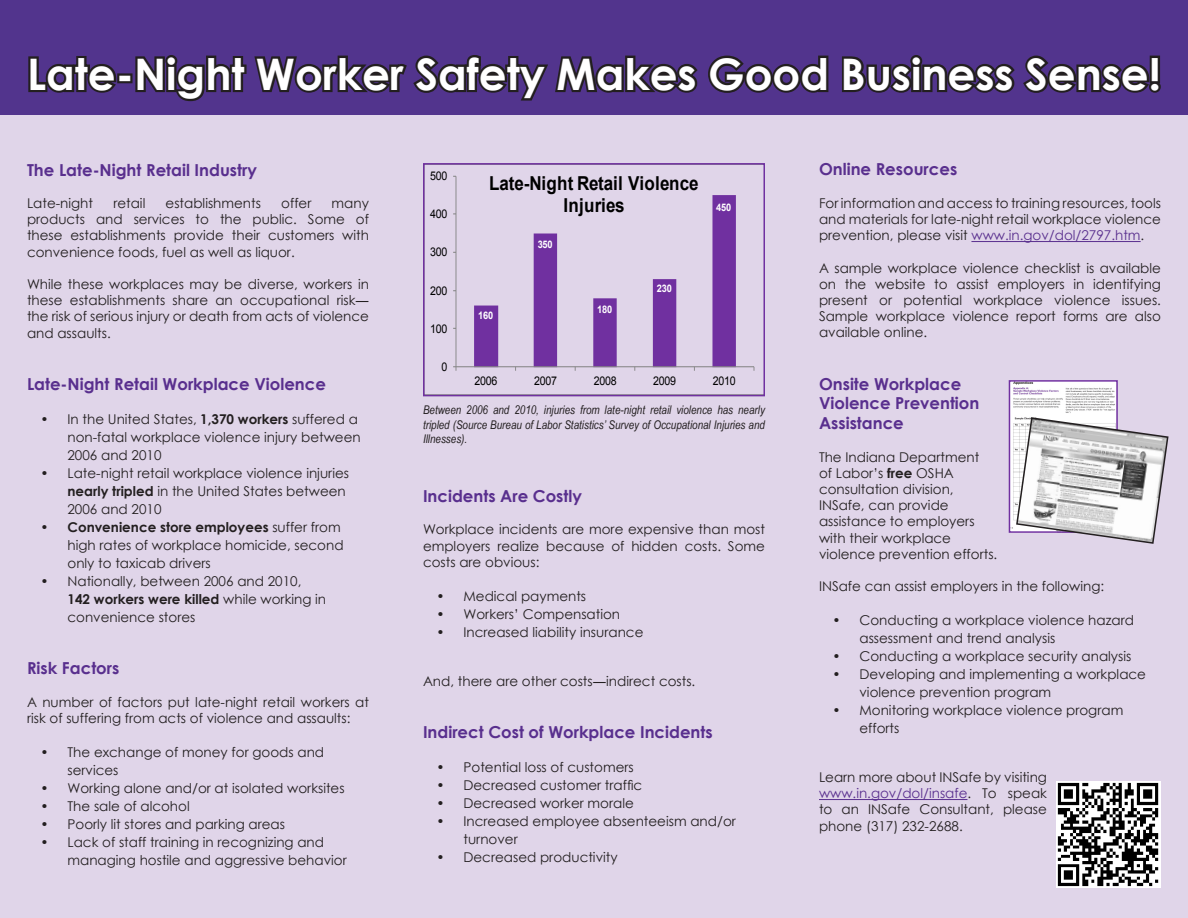
<style>
.page{position:relative;width:1188px;height:918px;background:#fff}
.page>*{position:absolute;margin:0;border:0;box-sizing:border-box;transform-origin:0 0}
.t1{font:700 43.5px "Century Gothic";color:#fff}
.t2{font:700 19.2px/21.6px "Arial";letter-spacing:.015em;color:#000;text-align:center;scale:.89 1}
.t3{font:700 16.5px/19.8px "Century Gothic";color:#592f8e}
.t4{font:13.5px/16.2px "Century Gothic";color:#231f20}
.t5{font:italic 12px/14.4px "Arial Narrow";color:#231f20;text-align:justify}
.t6{font:12px "Arial";letter-spacing:-.025em;color:#000;scale:.89 1}
.t7{font:700 10.35px "Arial";letter-spacing:-.02em;color:#fff;scale:.89 1}
.s1{font-family:"Arial"}
.s2{font-weight:700}
.s3{color:#592f8e}
</style>
<div class="page">
<div style="left:0;top:0;width:1188px;height:116px;background:#52348d"></div>
<div style="left:0;top:116px;width:1188px;height:802px;background:#e0d5e9"></div>
<svg style="left:26px;top:54px;width:93px;height:42px;background:#392854"></svg>
<div style="left:117px;top:73px;width:16px;height:10px;border:4px solid #231f20"></div>
<svg style="left:133px;top:51px;width:698px;height:53px;background:#3e2b60"></svg>
<svg style="left:840px;top:51px;width:325px;height:45px;background:#3a2957"></svg>
<img style="left:1056px;top:782px;width:105px;height:105px">
<hr style="left:971px;top:241px;width:170px;height:1px;background:#592f8e">
<hr style="left:819px;top:799px;width:148px;height:1px;background:#592f8e">
<svg style="left:474px;top:195px;width:262px;height:171px"></svg>
<hr style="left:456px;top:176px;width:1px;height:191px;background:#868686">
<hr style="left:456px;top:366px;width:298px;height:1px;background:#868686">
<svg style="left:453px;top:366px;width:4px;height:5px"></svg>
<div style="left:476px;top:307px;width:21px;height:16px;background:#7030a0"></div>
<div style="left:535px;top:236px;width:21px;height:15px;background:#7030a0"></div>
<div style="left:594px;top:301px;width:22px;height:15px;background:#7030a0"></div>
<div style="left:654px;top:280px;width:22px;height:15px;background:#7030a0"></div>
<div style="left:713px;top:199px;width:21px;height:15px;background:#7030a0"></div>
<div style="left:423px;top:163px;width:342px;height:233px;border:2px solid #7030a0"></div>
<img style="left:1012px;top:383px;width:103px;height:147px">
<div style="left:1009px;top:380px;width:109px;height:153px;border:2px solid #7030a0"></div>
<svg style="left:1015px;top:416px;width:154px;height:128px"></svg>
<p class="t1" style="left:27px;top:41px;width:1136px">Late-Night Worker Safety Makes Good Business Sense!</p>
<p class="t3" style="left:27px;top:159px;width:232px">The Late-Night Retail Industry</p>
<p class="t4" style="left:27px;top:195px;width:68px">Late-night</p>
<p class="t4" style="left:113px;top:195px;width:34px">retail</p>
<p class="t4" style="left:166px;top:195px;width:97px">establishments</p>
<p class="t4" style="left:281px;top:195px;width:32px">offer</p>
<p class="t4" style="left:27px;top:195px;width:344px;text-align:justify;text-indent:305px">many products and services to the public. Some of these establishments provide their customers with convenience foods, fuel as well as liquor.</p>
<p class="t4" style="left:27px;top:276px;width:344px;text-align:justify">While these workplaces may be diverse, workers in these establishments share an occupational risk<span class="s1">― </span>the risk of serious injury or death from acts of violence and assaults.</p>
<p class="t3" style="left:27px;top:373px;width:300px">Late-Night Retail Workplace Violence</p>
<p class="t4" style="left:68px;top:410px;width:295px;line-height:18px;text-indent:-27px">• In the United States, <span class="s2">1,370 workers</span> suffered a non-fatal workplace violence injury between<br>2006 and 2010</p>
<p class="t4" style="left:68px;top:464px;width:283px;line-height:18px;text-indent:-27px">• Late-night retail workplace violence injuries <span class="s2">nearly tripled</span> in the United States between<br>2006 and 2010</p>
<p class="t4" style="left:68px;top:518px;width:278px;line-height:18px;text-indent:-27px"><span class="s2">• Convenience store employees</span> suffer from high rates of workplace homicide, second only to taxicab drivers</p>
<p class="t4" style="left:68px;top:572px;width:260px;line-height:18px;text-indent:-27px">• Nationally, between 2006 and 2010,<br><span class="s2">142 workers were killed</span> while working in convenience stores</p>
<p class="t3" style="left:27px;top:658px;width:94px">Risk Factors</p>
<p class="t4" style="left:27px;top:694px;width:344px">A number of factors put late-night retail workers at risk of suffering from acts of violence and assaults:</p>
<p class="t4" style="left:68px;top:743px;width:258px;line-height:18px;text-indent:-27px">• The exchange of money for goods and services</p>
<p class="t4" style="left:40px;top:780px;width:306px">• Working alone and/or at isolated worksites</p>
<p class="t4" style="left:40px;top:798px;width:151px">• The sale of alcohol</p>
<p class="t4" style="left:40px;top:816px;width:246px">• Poorly lit stores and parking areas</p>
<p class="t4" style="left:68px;top:833px;width:281px;line-height:18px;text-indent:-27px">• Lack of staff training in recognizing and managing hostile and aggressive behavior</p>
<p class="t6" style="left:430px;top:168px;width:21px">500</p>
<p class="t6" style="left:430px;top:206px;width:21px">400</p>
<p class="t6" style="left:430px;top:244px;width:21px">300</p>
<p class="t6" style="left:430px;top:283px;width:21px">200</p>
<p class="t6" style="left:430px;top:321px;width:21px">100</p>
<p class="t6" style="left:441px;top:359px;width:8px">0</p>
<p class="t2" style="left:489px;top:173px;width:237px">Late-Night Retail Violence<br>Injuries</p>
<p class="t7" style="left:478px;top:309px;width:18px">160</p>
<p class="t7" style="left:538px;top:237px;width:18px">350</p>
<p class="t7" style="left:597px;top:302px;width:18px">180</p>
<p class="t7" style="left:657px;top:281px;width:18px">230</p>
<p class="t7" style="left:716px;top:200px;width:18px">450</p>
<p class="t6" style="left:475px;top:373px;width:27px">2006</p>
<p class="t6" style="left:534px;top:373px;width:27px">2007</p>
<p class="t6" style="left:594px;top:373px;width:27px">2008</p>
<p class="t6" style="left:653px;top:373px;width:27px">2009</p>
<p class="t6" style="left:713px;top:373px;width:27px">2010</p>
<p class="t5" style="left:423px;top:403px;width:343px">Between 2006 and 2010, injuries from late-night retail violence has nearly tripled (Source Bureau of Labor Statistics’ Survey of Occupational Injuries and Illnesses).</p>
<p class="t3" style="left:423px;top:485px;width:161px">Incidents Are Costly</p>
<p class="t4" style="left:423px;top:521px;width:344px;text-align:justify">Workplace incidents are more expensive than most employers realize because of hidden costs. Some costs are obvious:</p>
<p class="t4" style="left:436px;top:588px;width:151px">• Medical payments</p>
<p class="t4" style="left:436px;top:606px;width:185px">• Workers’ Compensation</p>
<p class="t4" style="left:436px;top:624px;width:208px">• Increased liability insurance</p>
<p class="t4" style="left:423px;top:672px;width:274px">And, there are other costs<span class="s1">―</span>indirect costs.</p>
<p class="t3" style="left:423px;top:721px;width:291px">Indirect Cost of Workplace Incidents</p>
<p class="t4" style="left:436px;top:759px;width:199px">• Potential loss of customers</p>
<p class="t4" style="left:436px;top:777px;width:207px">• Decreased customer traffic</p>
<p class="t4" style="left:436px;top:795px;width:199px">• Decreased worker morale</p>
<p class="t4" style="left:464px;top:812px;width:274px;line-height:18px;text-indent:-27px">• Increased employee absenteeism and/or turnover</p>
<p class="t4" style="left:436px;top:849px;width:183px">• Decreased productivity</p>
<p class="t3" style="left:819px;top:159px;width:140px">Online Resources</p>
<p class="t4" style="left:819px;top:195px;width:344px;text-align:justify">For information and access to training resources, tools and materials for late-night retail workplace violence prevention, please visit <span class="s3">www.in.gov/dol/2797.htm</span>.</p>
<p class="t4" style="left:819px;top:259px;width:344px;text-align:justify">A sample workplace violence checklist is available on the website to assist employers in identifying present or potential workplace violence issues.<br>Sample workplace violence report forms are also available online.</p>
<p class="t3" style="left:819px;top:373px;width:162px">Onsite Workplace<br>Violence Prevention<br>Assistance</p>
<p class="t4" style="left:819px;top:448px;width:180px">The Indiana Department<br>of Labor’s <span class="s2">free</span> OSHA consultation division,<br>INSafe, can provide assistance to employers with their workplace violence prevention efforts.</p>
<p class="t4" style="left:819px;top:578px;width:287px">INSafe can assist employers in the following:</p>
<p class="t4" style="left:860px;top:611px;width:276px;line-height:18px;text-indent:-27px">• Conducting a workplace violence hazard assessment and trend analysis</p>
<p class="t4" style="left:832px;top:648px;width:300px">• Conducting a workplace security analysis</p>
<p class="t4" style="left:860px;top:665px;width:288px;line-height:18px;text-indent:-27px">• Developing and implementing a workplace violence prevention program</p>
<p class="t4" style="left:860px;top:701px;width:265px;line-height:18px;text-indent:-27px">• Monitoring workplace violence program efforts</p>
<p class="t4" style="left:819px;top:769px;width:230px;text-align:justify">Learn more about INSafe by visiting <span class="s3">www.in.gov/dol/insafe</span>. To speak to an INSafe Consultant, please phone (317) 232-2688.</p>
</div>
